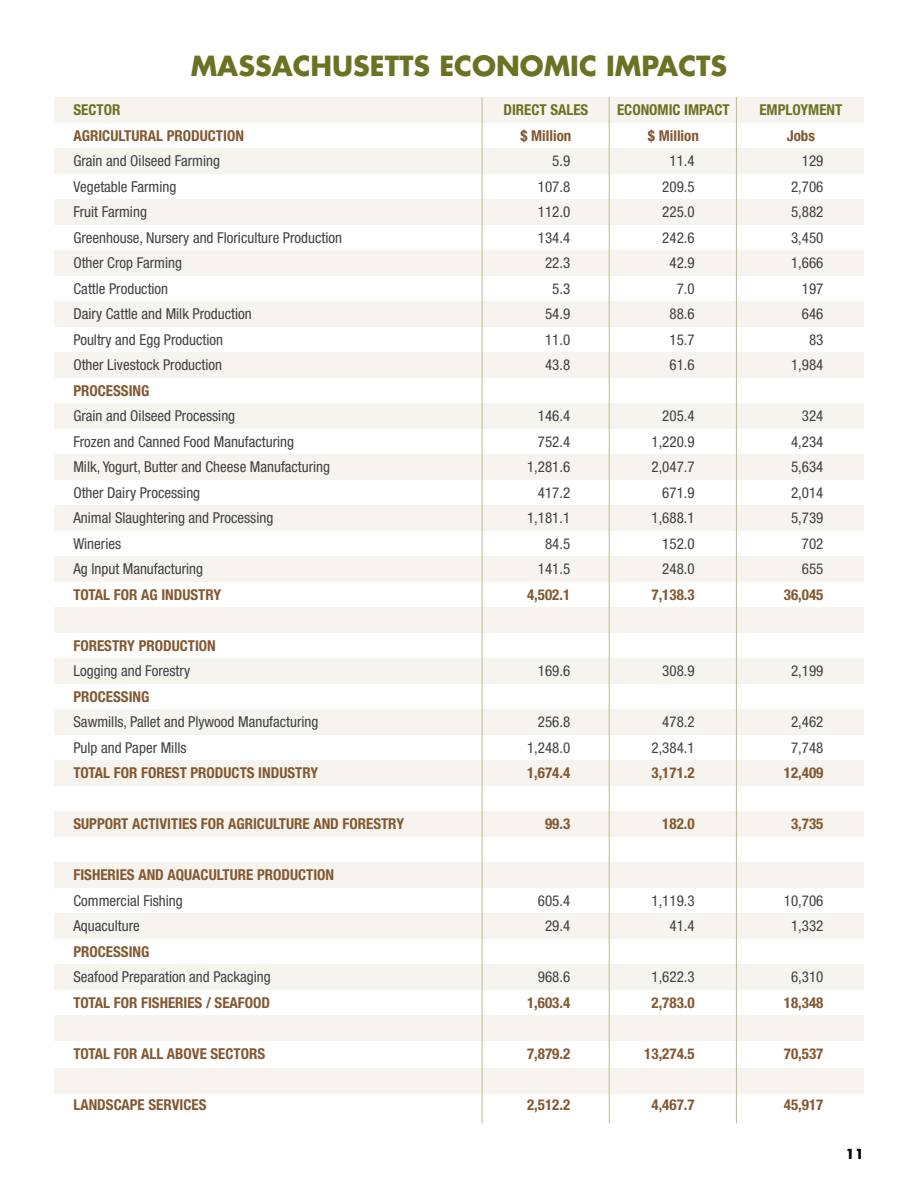
<style>
.page{position:relative;width:918px;height:1188px;background:#fff}
.page>*{position:absolute;margin:0;border:0;box-sizing:border-box;transform-origin:0 0}
.t1{font:700 27px "Futura";color:#6b7223}
.t2{font:condensed 15px "Helvetica Neue";color:#414042}
.t3{font:700 condensed 15px "Helvetica Neue";color:#835832}
.t4{font:700 condensed 15px "Helvetica Neue";color:#6b7223}
.t5{font:700 13.5px "Futura";color:#000}
</style>
<div class="page">
<div style="left:54px;top:1068px;width:810px;height:26px;background:#f7f4ef"></div>
<div style="left:54px;top:1015px;width:810px;height:26px;background:#f7f4ef"></div>
<div style="left:54px;top:97px;width:810px;height:26px;background:#f7f4ef"></div>
<div style="left:54px;top:148px;width:810px;height:26px;background:#f7f4ef"></div>
<div style="left:54px;top:199px;width:810px;height:26px;background:#f7f4ef"></div>
<div style="left:54px;top:250px;width:810px;height:26px;background:#f7f4ef"></div>
<div style="left:54px;top:301px;width:810px;height:26px;background:#f7f4ef"></div>
<div style="left:54px;top:352px;width:810px;height:26px;background:#f7f4ef"></div>
<div style="left:54px;top:403px;width:810px;height:26px;background:#f7f4ef"></div>
<div style="left:54px;top:454px;width:810px;height:26px;background:#f7f4ef"></div>
<div style="left:54px;top:505px;width:810px;height:26px;background:#f7f4ef"></div>
<div style="left:54px;top:556px;width:810px;height:26px;background:#f7f4ef"></div>
<div style="left:54px;top:607px;width:810px;height:26px;background:#f7f4ef"></div>
<div style="left:54px;top:658px;width:810px;height:26px;background:#f7f4ef"></div>
<div style="left:54px;top:709px;width:810px;height:26px;background:#f7f4ef"></div>
<div style="left:54px;top:760px;width:810px;height:26px;background:#f7f4ef"></div>
<div style="left:54px;top:811px;width:810px;height:26px;background:#f7f4ef"></div>
<div style="left:54px;top:862px;width:810px;height:26px;background:#f7f4ef"></div>
<div style="left:54px;top:913px;width:810px;height:26px;background:#f7f4ef"></div>
<div style="left:54px;top:964px;width:810px;height:26px;background:#f7f4ef"></div>
<hr style="left:609px;top:97px;width:1px;height:1026px;background:#b9ba93">
<hr style="left:482px;top:97px;width:1px;height:1026px;background:#b9ba93">
<hr style="left:736px;top:97px;width:1px;height:1026px;background:#b9ba93">
<h1 class="t1" style="left:191px;top:47px;width:538px">MASSACHUSETTS ECONOMIC IMPACTS</h1>
<p class="t4" style="left:73px;top:101px;width:48px">SECTOR</p>
<p class="t4" style="left:503px;top:101px;width:86px">DIRECT SALES</p>
<p class="t4" style="left:617px;top:101px;width:114px">ECONOMIC IMPACT</p>
<p class="t4" style="left:759px;top:101px;width:84px">EMPLOYMENT</p>
<p class="t3" style="left:73px;top:126px;width:172px">AGRICULTURAL PRODUCTION</p>
<p class="t3" style="left:520px;top:126px;width:52px">$ Million</p>
<p class="t3" style="left:648px;top:126px;width:52px">$ Million</p>
<p class="t3" style="left:787px;top:126px;width:30px">Jobs</p>
<p class="t2" style="left:73px;top:152px;width:148px">Grain and Oilseed Farming</p>
<p class="t2" style="left:552px;top:152px;width:19px">5.9</p>
<p class="t2" style="left:670px;top:152px;width:27px">11.4</p>
<p class="t2" style="left:802px;top:152px;width:23px">129</p>
<p class="t2" style="left:73px;top:178px;width:104px">Vegetable Farming</p>
<p class="t2" style="left:538px;top:178px;width:34px">107.8</p>
<p class="t2" style="left:662px;top:178px;width:34px">209.5</p>
<p class="t2" style="left:791px;top:178px;width:34px">2,706</p>
<p class="t2" style="left:73px;top:203px;width:75px">Fruit Farming</p>
<p class="t2" style="left:538px;top:203px;width:34px">112.0</p>
<p class="t2" style="left:662px;top:203px;width:34px">225.0</p>
<p class="t2" style="left:791px;top:203px;width:34px">5,882</p>
<p class="t2" style="left:73px;top:229px;width:270px">Greenhouse, Nursery and Floriculture Production</p>
<p class="t2" style="left:538px;top:229px;width:34px">134.4</p>
<p class="t2" style="left:662px;top:229px;width:34px">242.6</p>
<p class="t2" style="left:791px;top:229px;width:34px">3,450</p>
<p class="t2" style="left:73px;top:254px;width:110px">Other Crop Farming</p>
<p class="t2" style="left:545px;top:254px;width:27px">22.3</p>
<p class="t2" style="left:670px;top:254px;width:27px">42.9</p>
<p class="t2" style="left:791px;top:254px;width:34px">1,666</p>
<p class="t2" style="left:73px;top:280px;width:96px">Cattle Production</p>
<p class="t2" style="left:552px;top:280px;width:19px">5.3</p>
<p class="t2" style="left:677px;top:280px;width:19px">7.0</p>
<p class="t2" style="left:802px;top:280px;width:23px">197</p>
<p class="t2" style="left:73px;top:305px;width:180px">Dairy Cattle and Milk Production</p>
<p class="t2" style="left:545px;top:305px;width:27px">54.9</p>
<p class="t2" style="left:670px;top:305px;width:27px">88.6</p>
<p class="t2" style="left:802px;top:305px;width:23px">646</p>
<p class="t2" style="left:73px;top:331px;width:151px">Poultry and Egg Production</p>
<p class="t2" style="left:545px;top:331px;width:27px">11.0</p>
<p class="t2" style="left:670px;top:331px;width:27px">15.7</p>
<p class="t2" style="left:809px;top:331px;width:16px">83</p>
<p class="t2" style="left:73px;top:356px;width:150px">Other Livestock Production</p>
<p class="t2" style="left:545px;top:356px;width:27px">43.8</p>
<p class="t2" style="left:670px;top:356px;width:27px">61.6</p>
<p class="t2" style="left:791px;top:356px;width:34px">1,984</p>
<p class="t3" style="left:73px;top:381px;width:78px">PROCESSING</p>
<p class="t2" style="left:73px;top:407px;width:163px">Grain and Oilseed Processing</p>
<p class="t2" style="left:538px;top:407px;width:34px">146.4</p>
<p class="t2" style="left:662px;top:407px;width:34px">205.4</p>
<p class="t2" style="left:802px;top:407px;width:23px">324</p>
<p class="t2" style="left:73px;top:433px;width:222px">Frozen and Canned Food Manufacturing</p>
<p class="t2" style="left:538px;top:433px;width:34px">752.4</p>
<p class="t2" style="left:652px;top:433px;width:45px">1,220.9</p>
<p class="t2" style="left:791px;top:433px;width:34px">4,234</p>
<p class="t2" style="left:73px;top:458px;width:258px">Milk, Yogurt, Butter and Cheese Manufacturing</p>
<p class="t2" style="left:527px;top:458px;width:45px">1,281.6</p>
<p class="t2" style="left:652px;top:458px;width:45px">2,047.7</p>
<p class="t2" style="left:791px;top:458px;width:34px">5,634</p>
<p class="t2" style="left:73px;top:484px;width:128px">Other Dairy Processing</p>
<p class="t2" style="left:538px;top:484px;width:34px">417.2</p>
<p class="t2" style="left:662px;top:484px;width:34px">671.9</p>
<p class="t2" style="left:791px;top:484px;width:34px">2,014</p>
<p class="t2" style="left:73px;top:509px;width:201px">Animal Slaughtering and Processing</p>
<p class="t2" style="left:527px;top:509px;width:45px">1,181.1</p>
<p class="t2" style="left:652px;top:509px;width:45px">1,688.1</p>
<p class="t2" style="left:791px;top:509px;width:34px">5,739</p>
<p class="t2" style="left:73px;top:535px;width:49px">Wineries</p>
<p class="t2" style="left:545px;top:535px;width:27px">84.5</p>
<p class="t2" style="left:662px;top:535px;width:34px">152.0</p>
<p class="t2" style="left:802px;top:535px;width:23px">702</p>
<p class="t2" style="left:73px;top:560px;width:131px">Ag Input Manufacturing</p>
<p class="t2" style="left:538px;top:560px;width:34px">141.5</p>
<p class="t2" style="left:662px;top:560px;width:34px">248.0</p>
<p class="t2" style="left:802px;top:560px;width:23px">655</p>
<p class="t3" style="left:73px;top:585px;width:149px">TOTAL FOR AG INDUSTRY</p>
<p class="t3" style="left:527px;top:585px;width:45px">4,502.1</p>
<p class="t3" style="left:652px;top:585px;width:45px">7,138.3</p>
<p class="t3" style="left:784px;top:585px;width:41px">36,045</p>
<p class="t3" style="left:73px;top:636px;width:144px">FORESTRY PRODUCTION</p>
<p class="t2" style="left:73px;top:662px;width:118px">Logging and Forestry</p>
<p class="t2" style="left:538px;top:662px;width:34px">169.6</p>
<p class="t2" style="left:662px;top:662px;width:34px">308.9</p>
<p class="t2" style="left:791px;top:662px;width:34px">2,199</p>
<p class="t3" style="left:73px;top:687px;width:78px">PROCESSING</p>
<p class="t2" style="left:73px;top:713px;width:247px">Sawmills, Pallet and Plywood Manufacturing</p>
<p class="t2" style="left:538px;top:713px;width:34px">256.8</p>
<p class="t2" style="left:662px;top:713px;width:34px">478.2</p>
<p class="t2" style="left:791px;top:713px;width:34px">2,462</p>
<p class="t2" style="left:73px;top:739px;width:115px">Pulp and Paper Mills</p>
<p class="t2" style="left:527px;top:739px;width:45px">1,248.0</p>
<p class="t2" style="left:652px;top:739px;width:45px">2,384.1</p>
<p class="t2" style="left:791px;top:739px;width:34px">7,748</p>
<p class="t3" style="left:73px;top:764px;width:246px">TOTAL FOR FOREST PRODUCTS INDUSTRY</p>
<p class="t3" style="left:527px;top:764px;width:45px">1,674.4</p>
<p class="t3" style="left:652px;top:764px;width:45px">3,171.2</p>
<p class="t3" style="left:784px;top:764px;width:41px">12,409</p>
<p class="t3" style="left:73px;top:815px;width:332px">SUPPORT ACTIVITIES FOR AGRICULTURE AND FORESTRY</p>
<p class="t3" style="left:545px;top:815px;width:27px">99.3</p>
<p class="t3" style="left:662px;top:815px;width:34px">182.0</p>
<p class="t3" style="left:791px;top:815px;width:34px">3,735</p>
<p class="t3" style="left:73px;top:866px;width:262px">FISHERIES AND AQUACULTURE PRODUCTION</p>
<p class="t2" style="left:73px;top:892px;width:111px">Commercial Fishing</p>
<p class="t2" style="left:538px;top:892px;width:34px">605.4</p>
<p class="t2" style="left:652px;top:892px;width:45px">1,119.3</p>
<p class="t2" style="left:784px;top:892px;width:41px">10,706</p>
<p class="t2" style="left:73px;top:917px;width:68px">Aquaculture</p>
<p class="t2" style="left:545px;top:917px;width:27px">29.4</p>
<p class="t2" style="left:670px;top:917px;width:27px">41.4</p>
<p class="t2" style="left:791px;top:917px;width:34px">1,332</p>
<p class="t3" style="left:73px;top:942px;width:78px">PROCESSING</p>
<p class="t2" style="left:73px;top:968px;width:199px">Seafood Preparation and Packaging</p>
<p class="t2" style="left:538px;top:968px;width:34px">968.6</p>
<p class="t2" style="left:652px;top:968px;width:45px">1,622.3</p>
<p class="t2" style="left:791px;top:968px;width:34px">6,310</p>
<p class="t3" style="left:73px;top:993px;width:198px">TOTAL FOR FISHERIES / SEAFOOD</p>
<p class="t3" style="left:527px;top:993px;width:45px">1,603.4</p>
<p class="t3" style="left:652px;top:993px;width:45px">2,783.0</p>
<p class="t3" style="left:784px;top:993px;width:41px">18,348</p>
<p class="t3" style="left:73px;top:1044px;width:193px">TOTAL FOR ALL ABOVE SECTORS</p>
<p class="t3" style="left:527px;top:1044px;width:45px">7,879.2</p>
<p class="t3" style="left:644px;top:1044px;width:52px">13,274.5</p>
<p class="t3" style="left:784px;top:1044px;width:41px">70,537</p>
<p class="t3" style="left:73px;top:1095px;width:135px">LANDSCAPE SERVICES</p>
<p class="t3" style="left:527px;top:1095px;width:45px">2,512.2</p>
<p class="t3" style="left:652px;top:1095px;width:45px">4,467.7</p>
<p class="t3" style="left:784px;top:1095px;width:41px">45,917</p>
<p class="t5" style="left:845px;top:1144px;width:20px">11</p>
</div>
